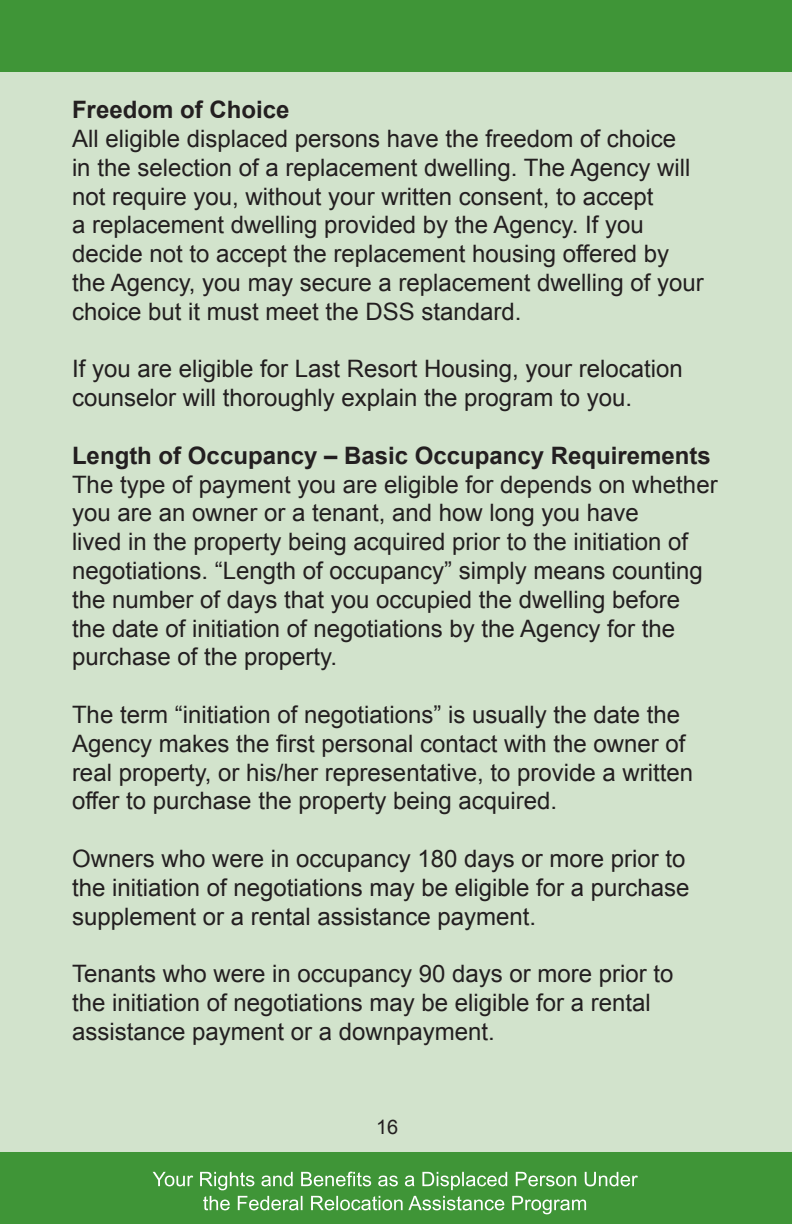
<style>
.page{position:relative;width:792px;height:1224px;background:#fff}
.page>*{position:absolute;margin:0;border:0;box-sizing:border-box;transform-origin:0 0}
.t1{font:24px/28.8px "Arial";color:#231f20}
.t2{font:700 24px "Arial";color:#231f20}
.t3{font:20px/24px "Arial";color:#fff;text-align:center}
.t4{font:20px "Arial";color:#231f20}
</style>
<div class="page">
<div style="left:0;top:72px;width:792px;height:1080px;background:#d2e3cc"></div>
<div style="left:0;top:1152px;width:792px;height:72px;background:#3f9537"></div>
<div style="left:0;top:0;width:792px;height:72px;background:#3f9537"></div>
<p class="t2" style="left:72px;top:94px;width:219px">Freedom of Choice</p>
<p class="t1" style="left:72px;top:125px;width:633px">All eligible displaced persons have the freedom of choice<br>in the selection of a replacement dwelling. The Agency will not require you, without your written consent, to accept<br>a replacement dwelling provided by the Agency. If you decide not to accept the replacement housing offered by the Agency, you may secure a replacement dwelling of your choice but it must meet the DSS standard.</p>
<p class="t1" style="left:72px;top:355px;width:612px">If you are eligible for Last Resort Housing, your relocation counselor will thoroughly explain the program to you.</p>
<p class="t2" style="left:72px;top:440px;width:640px">Length of Occupancy – Basic Occupancy Requirements</p>
<p class="t1" style="left:72px;top:470px;width:647px">The type of payment you are eligible for depends on whether you are an owner or a tenant, and how long you have<br>lived in the property being acquired prior to the initiation of negotiations. “Length of occupancy” simply means counting the number of days that you occupied the dwelling before the date of initiation of negotiations by the Agency for the purchase of the property.</p>
<p class="t1" style="left:72px;top:701px;width:623px">The term “initiation of negotiations” is usually the date the Agency makes the first personal contact with the owner of real property, or his/her representative, to provide a written offer to purchase the property being acquired.</p>
<p class="t1" style="left:72px;top:845px;width:619px">Owners who were in occupancy 180 days or more prior to the initiation of negotiations may be eligible for a purchase supplement or a rental assistance payment.</p>
<p class="t1" style="left:72px;top:960px;width:603px">Tenants who were in occupancy 90 days or more prior to the initiation of negotiations may be eligible for a rental assistance payment or a downpayment.</p>
<p class="t4" style="left:376px;top:1114px;width:24px">16</p>
<p class="t3" style="left:153px;top:1167px;width:487px">Your Rights and Benefits as a Displaced Person Under the Federal Relocation Assistance Program</p>
</div>
